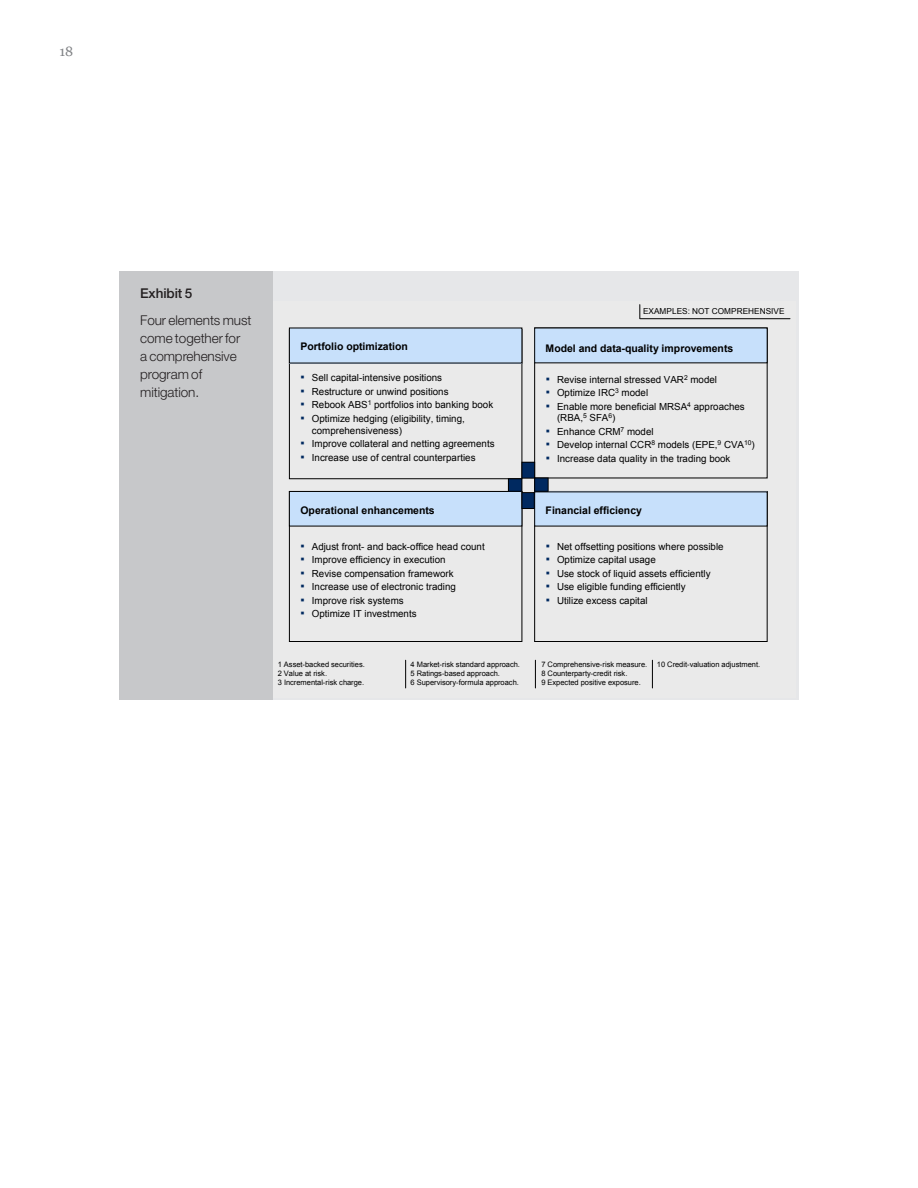
<style>
.page{position:relative;width:918px;height:1188px;background:#fff}
.page>*{position:absolute;margin:0;border:0;box-sizing:border-box;transform-origin:0 0}
.exhibit_title{font:300 13.5px/18px "Helvetica Neue LT Std";letter-spacing:-.005em;color:#231f20}
.exhibit_title-2{font:500 13.5px "Helvetica Neue LT Std";letter-spacing:-.005em;color:#231f20}
.t1{font:13.5px "Georgia";color:#808285}
.t2{font:700 10.5px "Arial";color:#000}
.t3{font:9.75px/11.7px "Arial";color:#000}
.t4{font:8.25px "Arial";letter-spacing:.005em;color:#000}
.t5{font:7.5px/9px "Arial";letter-spacing:-.005em;color:#000}
.s1{font-size:12px;color:#002960}
</style>
<div class="page">
<div style="left:119px;top:272px;width:154px;height:428px;background:#c7c8ca"></div>
<div style="left:273px;top:272px;width:526px;height:428px;background:#e6e7e9"></div>
<div style="left:273px;top:301px;width:523px;height:397px;background:#eaeaea"></div>
<svg style="left:640px;top:305px;width:1px;height:13px"></svg>
<hr style="left:640px;top:318px;width:150px;height:1px;background:#000">
<div style="left:535px;top:328px;width:232px;height:35px;background:#c7e0fb"></div>
<div style="left:289px;top:491px;width:233px;height:151px;border:1px solid #000"></div>
<div style="left:289px;top:491px;width:233px;height:35px;background:#c7e0fb"></div>
<div style="left:289px;top:491px;width:233px;height:35px;border:1px solid #000"></div>
<div style="left:534px;top:491px;width:233px;height:151px;border:1px solid #000"></div>
<div style="left:535px;top:492px;width:232px;height:34px;background:#c7e0fb"></div>
<div style="left:289px;top:329px;width:233px;height:150px;border:1px solid #000"></div>
<div style="left:289px;top:328px;width:233px;height:35px;background:#c7e0fb"></div>
<svg style="left:405px;top:660px;width:1px;height:28px"></svg>
<svg style="left:535px;top:660px;width:1px;height:28px"></svg>
<svg style="left:652px;top:660px;width:1px;height:28px"></svg>
<div style="left:522px;top:462px;width:13px;height:16px;background:#002960"></div>
<div style="left:522px;top:462px;width:13px;height:16px;border:1px solid #000"></div>
<div style="left:535px;top:478px;width:13px;height:13px;background:#002960"></div>
<div style="left:534px;top:478px;width:14px;height:13px;border:1px solid #000"></div>
<div style="left:522px;top:493px;width:12px;height:16px;background:#002960"></div>
<div style="left:522px;top:492px;width:12px;height:17px;border:1px solid #000"></div>
<div style="left:508px;top:479px;width:14px;height:12px;background:#002960"></div>
<div style="left:508px;top:479px;width:14px;height:12px;border:1px solid #000"></div>
<h1 class="t1" style="left:60px;top:44px;width:15px">18</h1>
<p class="exhibit_title-2" style="left:140px;top:285px;width:54px">Exhibit 5</p>
<p class="exhibit_title" style="left:140px;top:311px;width:113px">Four elements must come together for<br>a comprehensive program of mitigation.</p>
<p class="t2" style="left:300px;top:340px;width:109px">Portfolio optimization</p>
<p class="t3" style="left:301px;top:372px;width:143px"><span class="s1">▪</span> Sell capital-intensive positions</p>
<p class="t3" style="left:301px;top:386px;width:150px"><span class="s1">▪</span> Restructure or unwind positions</p>
<p class="t3" style="left:301px;top:399px;width:194px"><span class="s1">▪</span> Rebook ABS<sup>1</sup> portfolios into banking book</p>
<p class="t3" style="left:312px;top:413px;width:154px;text-indent:-11px"><span class="s1">▪</span> Optimize hedging (eligibility, timing, comprehensiveness)</p>
<p class="t3" style="left:301px;top:438px;width:196px"><span class="s1">▪</span> Improve collateral and netting agreements</p>
<p class="t3" style="left:301px;top:451px;width:176px"><span class="s1">▪</span> Increase use of central counterparties</p>
<p class="t4" style="left:643px;top:306px;width:143px">EXAMPLES: NOT COMPREHENSIVE</p>
<p class="t2" style="left:546px;top:341px;width:189px">Model and data-quality improvements</p>
<p class="t3" style="left:546px;top:373px;width:173px"><span class="s1">▪</span> Revise internal stressed VAR<sup>2</sup> model</p>
<p class="t3" style="left:546px;top:387px;width:104px"><span class="s1">▪</span> Optimize IRC<sup>3</sup> model</p>
<p class="t3" style="left:557px;top:400px;width:189px;text-indent:-11px"><span class="s1">▪</span> Enable more beneficial MRSA<sup>4</sup> approaches (RBA,<sup>5</sup> SFA<sup>6</sup>)</p>
<p class="t3" style="left:546px;top:426px;width:109px"><span class="s1">▪</span> Enhance CRM<sup>7</sup> model</p>
<p class="t3" style="left:546px;top:439px;width:211px"><span class="s1">▪</span> Develop internal CCR<sup>8</sup> models (EPE,<sup>9</sup> CVA<sup>10</sup>)</p>
<p class="t3" style="left:546px;top:453px;width:186px"><span class="s1">▪</span> Increase data quality in the trading book</p>
<p class="t2" style="left:300px;top:503px;width:136px">Operational enhancements</p>
<p class="t2" style="left:546px;top:503px;width:98px">Financial efficiency</p>
<p class="t3" style="left:301px;top:541px;width:186px"><span class="s1">▪</span> Adjust front- and back-office head count</p>
<p class="t3" style="left:301px;top:554px;width:147px"><span class="s1">▪</span> Improve efficiency in execution</p>
<p class="t3" style="left:301px;top:568px;width:155px"><span class="s1">▪</span> Revise compensation framework</p>
<p class="t3" style="left:301px;top:581px;width:157px"><span class="s1">▪</span> Increase use of electronic trading</p>
<p class="t3" style="left:301px;top:595px;width:105px"><span class="s1">▪</span> Improve risk systems</p>
<p class="t3" style="left:301px;top:608px;width:118px"><span class="s1">▪</span> Optimize IT investments</p>
<p class="t3" style="left:546px;top:541px;width:179px"><span class="s1">▪</span> Net offsetting positions where possible</p>
<p class="t3" style="left:546px;top:554px;width:112px"><span class="s1">▪</span> Optimize capital usage</p>
<p class="t3" style="left:546px;top:568px;width:166px"><span class="s1">▪</span> Use stock of liquid assets efficiently</p>
<p class="t3" style="left:546px;top:581px;width:141px"><span class="s1">▪</span> Use eligible funding efficiently</p>
<p class="t3" style="left:546px;top:595px;width:103px"><span class="s1">▪</span> Utilize excess capital</p>
<p class="t5" style="left:278px;top:660px;width:89px">1 Asset-backed securities.<br>2 Value at risk.<br>3 Incremental-risk charge.</p>
<p class="t5" style="left:541px;top:660px;width:108px">7 Comprehensive-risk measure.<br>8 Counterparty-credit risk.<br>9 Expected positive exposure.</p>
<p class="t5" style="left:411px;top:660px;width:111px">4 Market-risk standard approach.<br>5 Ratings-based approach.<br>6 Supervisory-formula approach.</p>
<p class="t5" style="left:657px;top:660px;width:105px">10 Credit-valuation adjustment.</p>
</div>
